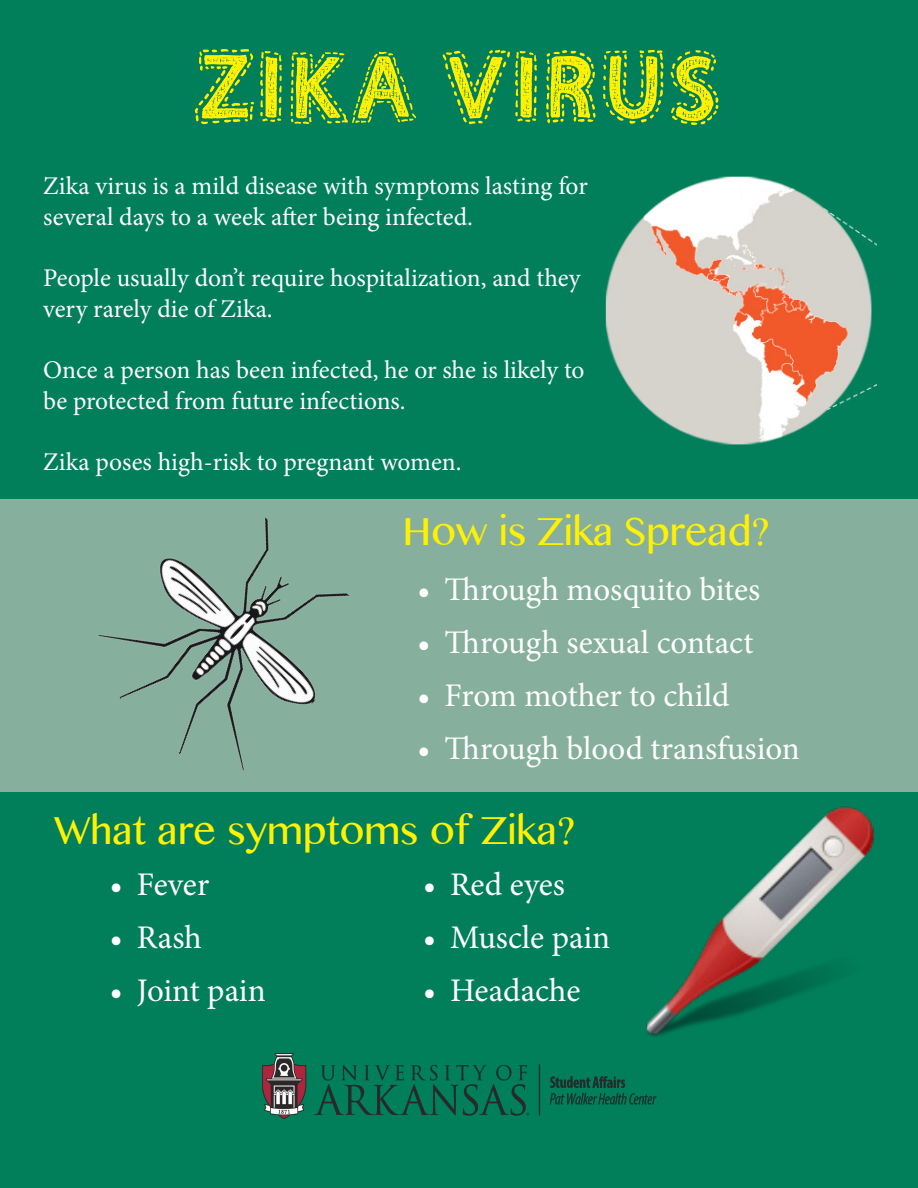
<style>
.page{position:relative;width:918px;height:1188px;background:#fff}
.page>*{position:absolute;margin:0;border:0;box-sizing:border-box;transform-origin:0 0}
.t1{font:90px "Fabrics";color:#fff101}
.t2{font:39px "Gurmukhi MN";color:#fff101}
.t3{font:33px "Minion Pro";color:#fff}
.t4{font:25.5px/30.6px "Minion Pro";color:#fff}
</style>
<div class="page">
<div style="left:0;top:499px;width:917px;height:294px;background:#86af9d"></div>
<div style="left:0;top:210px;width:917px;height:289px;background:#017e5a"></div>
<div style="left:0;top:0;width:918px;height:219px;background:#017e5a"></div>
<img style="left:606px;top:176px;width:271px;height:269px">
<img style="left:74px;top:517px;width:309px;height:276px">
<div style="left:0;top:793px;width:917px;height:395px;background:#017e5a"></div>
<img style="left:646px;top:806px;width:228px;height:230px">
<img style="left:263px;top:1053px;width:394px;height:65px">
<p class="t1" style="left:194px;top:45px;width:531px">ZIKA VIRUS</p>
<p class="t4" style="left:43px;top:171px;width:546px">Zika virus is a mild disease with symptoms lasting for several days to a week after being infected.</p>
<p class="t4" style="left:43px;top:263px;width:539px">People usually don’t require hospitalization, and they very rarely die of Zika.</p>
<p class="t4" style="left:43px;top:355px;width:543px">Once a person has been infected, he or she is likely to be protected from future infections.</p>
<p class="t4" style="left:43px;top:446px;width:420px">Zika poses high-risk to pregnant women.</p>
<p class="t2" style="left:402px;top:506px;width:369px">How is Zika Spread?</p>
<p class="t3" style="left:418px;top:567px;width:344px">• Through mosquito bites</p>
<p class="t3" style="left:418px;top:620px;width:337px">• Through sexual contact</p>
<p class="t3" style="left:418px;top:674px;width:313px">• From mother to child</p>
<p class="t3" style="left:418px;top:727px;width:384px">• Through blood transfusion</p>
<p class="t2" style="left:54px;top:805px;width:523px">What are symptoms of Zika?</p>
<p class="t3" style="left:110px;top:862px;width:101px">• Fever</p>
<p class="t3" style="left:110px;top:915px;width:94px">• Rash</p>
<p class="t3" style="left:110px;top:968px;width:157px">• Joint pain</p>
<p class="t3" style="left:423px;top:862px;width:144px">• Red eyes</p>
<p class="t3" style="left:423px;top:915px;width:189px">• Muscle pain</p>
<p class="t3" style="left:423px;top:968px;width:159px">• Headache</p>
</div>
